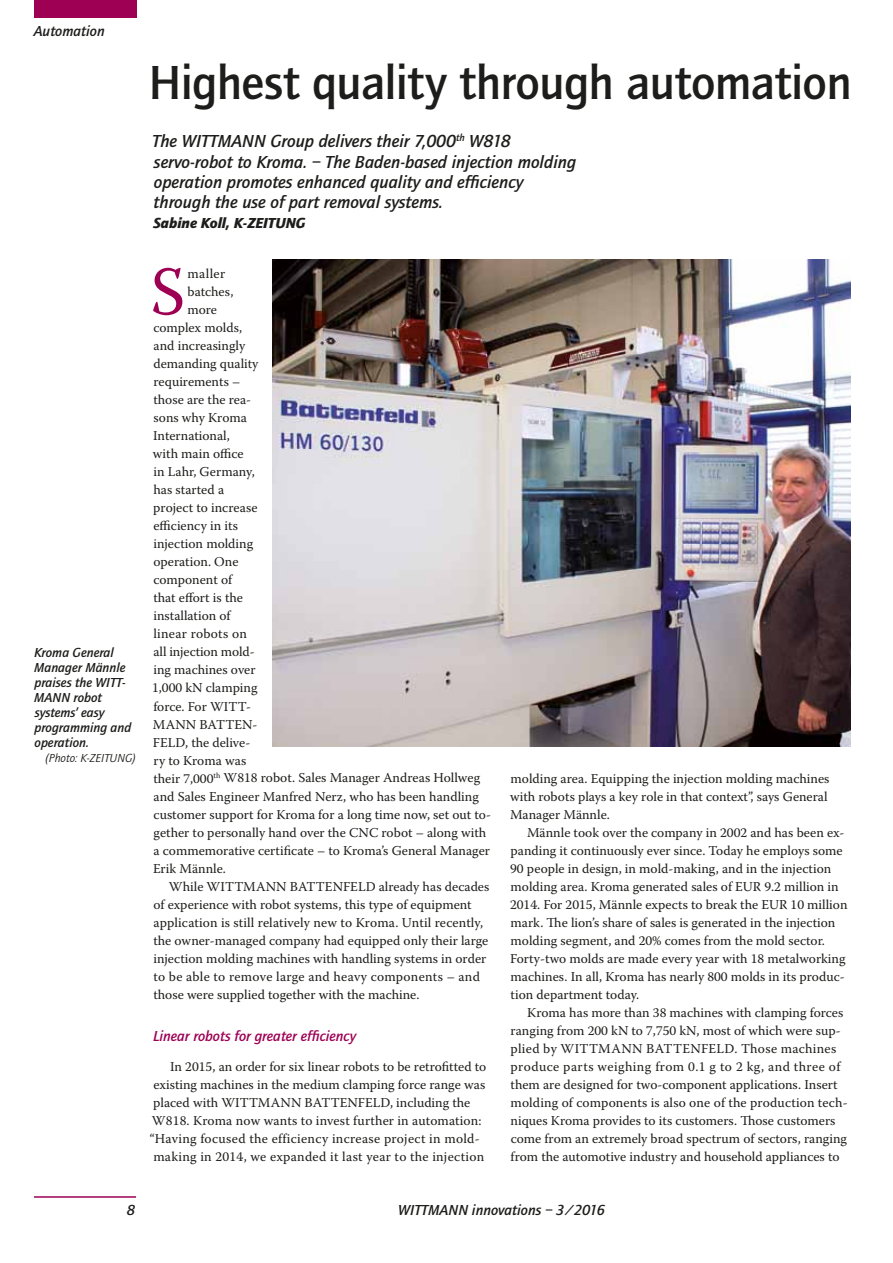
<style>
.page{position:relative;width:893px;height:1263px;background:#fff}
.page>*{position:absolute;margin:0;border:0;box-sizing:border-box;transform-origin:0 0}
.t1{font:68.25px "Warnock Pro";color:#9e0054}
.t2{font:500 49.5px "Quay Sans";letter-spacing:-.015em;color:#1d1d1b}
.t3{font:italic 500 18px/20.2px "Quay Sans";color:#1d1d1b}
.t4{font:italic 500 15px "Quay Sans";color:#1d1d1b}
.t5{font:italic 500 15px "Quay Sans";color:#9e0054}
.t6{font:italic 900 15px "Quay Sans";color:#1d1d1b}
.t7{font:13.5px/18px "Warnock Pro";color:#1d1d1b}
.t8{font:italic 500 13.5px/15px "Quay Sans";color:#1d1d1b}
.t9{font:13.5px "Warnock Pro";letter-spacing:.02em;color:#1d1d1b}
.t10{font:italic 12px "Quay Sans";color:#1d1d1b}
</style>
<div class="page">
<div style="left:34px;top:0;width:102px;height:18px;background:#9e0054"></div>
<hr style="left:34px;top:1196px;width:102px;height:2px;background:#9e0054">
<img style="left:272px;top:260px;width:578px;height:486px">
<p class="t4" style="left:34px;top:22px;width:73px">Automation</p>
<h2 class="t2" style="left:149px;top:55px;width:705px">Highest quality through automation</h2>
<h3 class="t3" style="left:152px;top:131px;width:426px">The WITTMANN Group delivers their 7,000<sup>th</sup> W818 servo-robot to Kroma. – The Baden-based injection molding operation promotes enhanced quality and efficiency through the use of part removal systems.</h3>
<p class="t6" style="left:153px;top:214px;width:153px">Sabine Koll, K-ZEITUNG</p>
<p class="t8" style="left:34px;top:645px;width:99px">Kroma General<br>Manager Männle praises the WITT-<br>MANN robot systems’ easy programming and operation.</p>
<p class="t10" style="left:45px;top:751px;width:93px">(Photo: K-ZEITUNG)</p>
<h1 class="t1" style="left:150px;top:250px;width:36px">S</h1>
<p class="t7" style="left:187px;top:264px;width:39px">maller</p>
<p class="t7" style="left:188px;top:282px;width:47px">batches,</p>
<p class="t7" style="left:187px;top:300px;width:31px">more</p>
<p class="t7" style="left:153px;top:318px;width:90px">complex molds,</p>
<p class="t7" style="left:154px;top:336px;width:93px">and increasingly</p>
<p class="t7" style="left:153px;top:354px;width:107px">demanding quality</p>
<p class="t7" style="left:153px;top:372px;width:88px">requirements –</p>
<p class="t7" style="left:153px;top:390px;width:99px">those are the rea-</p>
<p class="t7" style="left:154px;top:408px;width:95px">sons why Kroma</p>
<p class="t7" style="left:153px;top:426px;width:78px">International,</p>
<p class="t7" style="left:153px;top:444px;width:92px">with main office</p>
<p class="t7" style="left:153px;top:462px;width:103px">in Lahr, Germany,</p>
<p class="t7" style="left:153px;top:480px;width:72px">has started a</p>
<p class="t7" style="left:153px;top:499px;width:106px">project to increase</p>
<p class="t7" style="left:153px;top:517px;width:86px">efficiency in its</p>
<p class="t7" style="left:153px;top:535px;width:101px">injection molding</p>
<p class="t7" style="left:153px;top:553px;width:87px">operation. One</p>
<p class="t7" style="left:153px;top:571px;width:80px">component of</p>
<p class="t7" style="left:153px;top:589px;width:91px">that effort is the</p>
<p class="t7" style="left:153px;top:607px;width:79px">installation of</p>
<p class="t9" style="left:153px;top:626px;width:95px">linear robots on</p>
<p class="t7" style="left:154px;top:643px;width:103px">all injection mold-</p>
<p class="t7" style="left:153px;top:661px;width:104px">ing machines over</p>
<p class="t7" style="left:152px;top:679px;width:107px">1,000 kN clamping</p>
<p class="t7" style="left:153px;top:697px;width:99px">force. For WITT-</p>
<p class="t7" style="left:153px;top:715px;width:106px">MANN BATTEN-</p>
<p class="t7" style="left:153px;top:733px;width:99px">FELD, the delive-</p>
<p class="t7" style="left:153px;top:751px;width:94px">ry to Kroma was</p>
<p class="t7" style="left:153px;top:769px;width:328px">their 7,000<sup>th</sup> W818 robot. Sales Manager Andreas Hollweg</p>
<p class="t7" style="left:154px;top:787px;width:327px">and Sales Engineer Manfred Nerz, who has been handling</p>
<p class="t7" style="left:153px;top:805px;width:339px">customer support for Kroma for a long time now, set out to-</p>
<p class="t7" style="left:154px;top:823px;width:334px">gether to personally hand over the CNC robot – along with</p>
<p class="t7" style="left:154px;top:841px;width:338px">a commemorative certificate – to Kroma’s General Manager</p>
<p class="t7" style="left:153px;top:859px;width:74px">Erik Männle.</p>
<p class="t7" style="left:169px;top:877px;width:322px">While WITTMANN BATTENFELD already has decades</p>
<p class="t7" style="left:153px;top:895px;width:320px">of experience with robot systems, this type of equipment</p>
<p class="t7" style="left:154px;top:913px;width:331px">application is still relatively new to Kroma. Until recently,</p>
<p class="t7" style="left:153px;top:931px;width:336px">the owner-managed company had equipped only their large</p>
<p class="t7" style="left:153px;top:949px;width:334px">injection molding machines with handling systems in order</p>
<p class="t9" style="left:153px;top:968px;width:328px">to be able to remove large and heavy components – and</p>
<p class="t7" style="left:153px;top:985px;width:268px">those were supplied together with the machine.</p>
<p class="t5" style="left:153px;top:1027px;width:204px">Linear robots for greater efficiency</p>
<p class="t7" style="left:150px;top:1057px;width:338px;text-indent:20px">In 2015, an order for six linear robots to be retrofitted to existing machines in the medium clamping force range was placed with WITTMANN BATTENFELD, including the W818. Kroma now wants to invest further in automation: “Having focused the efficiency increase project in mold&shy;making in 2014, we expanded it last year to the injection</p>
<p class="t7" style="left:510px;top:769px;width:321px">molding area. Equipping the injection molding machines with robots plays a key role in that context”, says General<br>Manager Männle.</p>
<p class="t7" style="left:510px;top:823px;width:339px;text-indent:17px">Männle took over the company in 2002 and has been ex&shy;panding it continuously ever since. Today he employs some 90 people in design, in mold-making, and in the injection molding area. Kroma generated sales of EUR 9.2 million in 2014. For 2015, Männle expects to break the EUR 10 million mark. The lion’s share of sales is generated in the injection molding segment, and 20% comes from the mold sector.<br>Forty-two molds are made every year with 18 metalworking machines. In all, Kroma has nearly 800 molds in its produc&shy;tion department today.</p>
<p class="t7" style="left:510px;top:1003px;width:339px;text-indent:17px">Kroma has more than 38 machines with clamping forces ranging from 200 kN to 7,750 kN, most of which were sup&shy;plied by WITTMANN BATTENFELD. Those machines produce parts weighing from 0.1 g to 2 kg, and three of them are designed for two-component applications. Insert molding of components is also one of the production tech&shy;niques Kroma provides to its customers. Those customers come from an extremely broad spectrum of sectors, ranging from the automotive industry and household appliances to</p>
<p class="t4" style="left:127px;top:1201px;width:10px">8</p>
<p class="t4" style="left:398px;top:1201px;width:208px">WITTMANN innovations – 3/2016</p>
</div>
